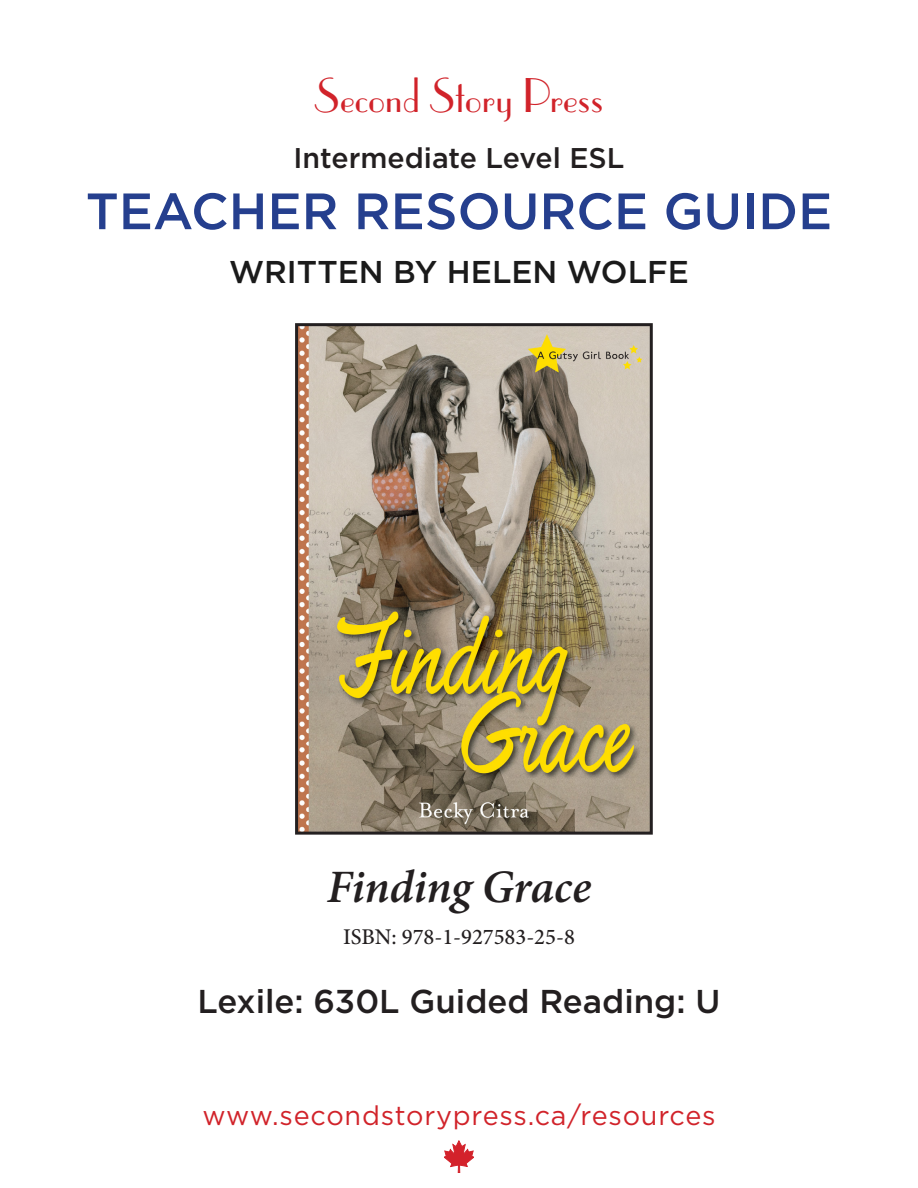
<style>
.page{position:relative;width:918px;height:1188px;background:#fff}
.page>*{position:absolute;margin:0;border:0;box-sizing:border-box;transform-origin:0 0}
.t1{font:500 51px "Gotham";color:#253f8e}
.t2{font:46.5px "Parisian";color:#d1232a}
.t3{font:italic 600 46.5px "Minion Pro";letter-spacing:-.01em;color:#231f20}
.t4{font:500 33px "Gotham";color:#231f20}
.t5{font:500 31.5px "Gotham";color:#1a1a1a}
.t6{font:500 28.5px "Gotham";color:#231f20}
.t7{font:27px "Gotham";letter-spacing:.03em;color:#d1232a}
.t8{font:500 22.5px "Minion Pro";color:#231f20}
</style>
<div class="page">
<img style="left:299px;top:327px;width:350px;height:504px">
<div style="left:295px;top:323px;width:358px;height:512px;border:3px solid #231f20"></div>
<svg style="left:444px;top:1141px;width:30px;height:32px"></svg>
<h2 class="t2" style="left:314px;top:70px;width:291px">Second Story Press</h2>
<p class="t6" style="left:294px;top:142px;width:332px">Intermediate Level ESL</p>
<h1 class="t1" style="left:86px;top:182px;width:748px">TEACHER RESOURCE GUIDE</h1>
<p class="t5" style="left:229px;top:254px;width:461px">WRITTEN BY HELEN WOLFE</p>
<h2 class="t3" style="left:327px;top:855px;width:266px">Finding Grace</h2>
<p class="t8" style="left:343px;top:922px;width:233px">ISBN: 978-1-927583-25-8</p>
<p class="t4" style="left:198px;top:983px;width:524px">Lexile: 630L Guided Reading: U</p>
<p class="t7" style="left:202px;top:1100px;width:515px">www.secondstorypress.ca/resources</p>
</div>
